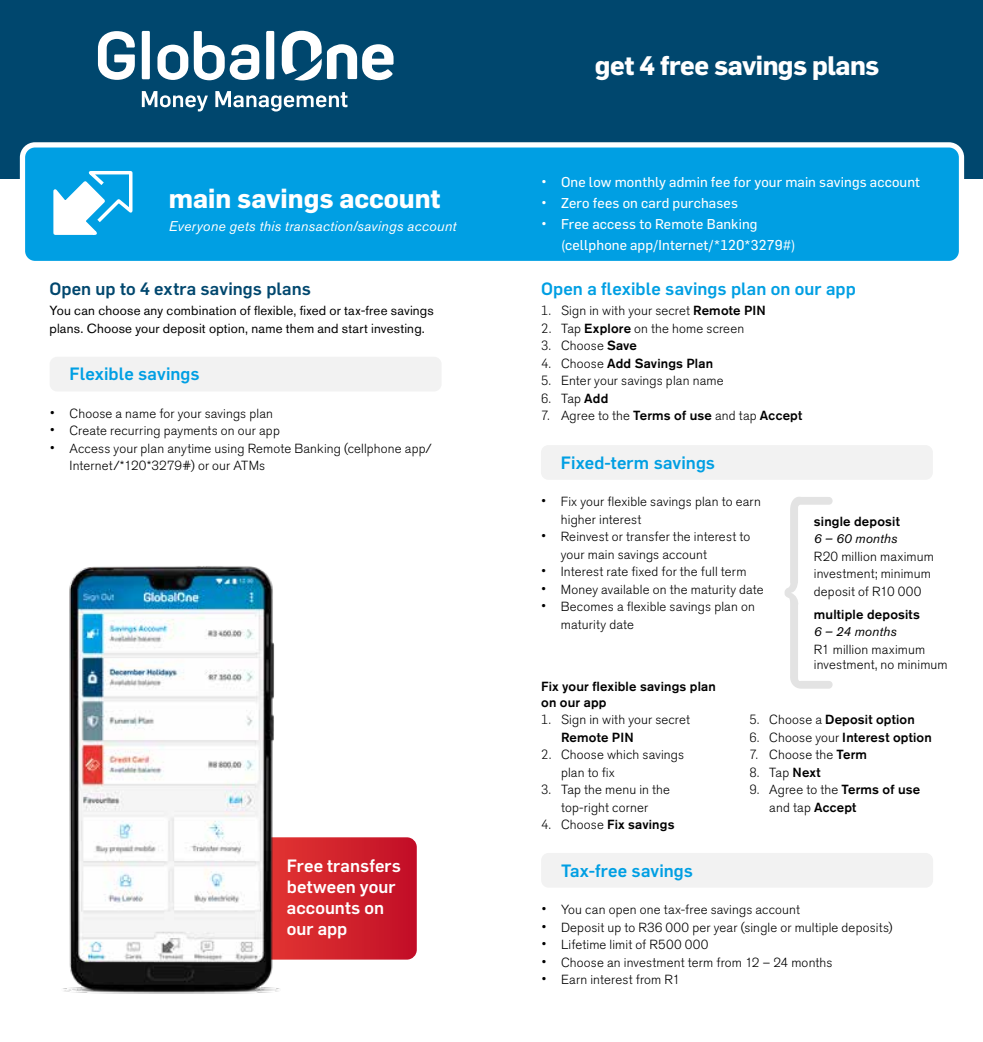
<style>
.page{position:relative;width:983px;height:1042px;background:#fff}
.page>*{position:absolute;margin:0;border:0;box-sizing:border-box;transform-origin:0 0}
.t1{font:700 26.25px "Flama";letter-spacing:-.015em;color:#fff}
.t2{font:500 17.5px "Flama";letter-spacing:.005em;color:#009fe3}
.t3{font:500 17.5px/21px "Flama";letter-spacing:.005em;color:#fff}
.t4{font:500 17.5px "Flama";letter-spacing:.005em;color:#00476e}
.t5{font:14px/21px "Flama Basic";letter-spacing:.01em;color:#fff}
.t6{font:italic 14px "Akzidenz Grotesk BE";letter-spacing:.015em;color:#fff}
.t7{font:300 13.12px/17.5px "Akzidenz Grotesk BE";letter-spacing:.01em;color:#000}
.t8{font:500 13.12px/15.8px "Akzidenz Grotesk BE";letter-spacing:.015em;color:#000}
.t9{font:13.12px/17.5px "Akzidenz Grotesk BE";letter-spacing:.015em;color:#000}
.t10{font:italic 13.12px "Akzidenz Grotesk BE";letter-spacing:.01em;color:#000}
.s1{font-family:"Flama Basic";font-weight:400;font-size:14.88px}
.s2{font-size:14.88px}
.s3{font-family:"Flama"}
.s4{font-weight:500}
.s5{font-family:"Flama";font-weight:300}
.s6{font-weight:300}
</style>
<div class="page">
<div style="left:0;top:0;width:982px;height:178px;background:#00476e"></div>
<svg style="left:98px;top:31px;width:295px;height:80px"></svg>
<svg style="left:299px;top:837px;width:117px;height:122px;background:#ce1f2b"></svg>
<div style="left:50px;top:357px;width:391px;height:34px;background:#f2f2f2;border-radius:7px"></div>
<div style="left:22px;top:145px;width:939px;height:118px;background:#009fe3;border-radius:13px"></div>
<div style="left:20px;top:142px;width:943px;height:124px;border:5px solid #fff;border-radius:13px"></div>
<svg style="left:784px;top:497px;width:48px;height:192px"></svg>
<svg style="left:53px;top:171px;width:80px;height:64px"></svg>
<div style="left:541px;top:445px;width:391px;height:35px;background:#f2f2f2;border-radius:7px"></div>
<div style="left:541px;top:853px;width:391px;height:34px;background:#f2f2f2;border-radius:7px"></div>
<img style="left:63px;top:566px;width:236px;height:428px">
<h1 class="t1" style="left:169px;top:180px;width:273px">main savings account</h1>
<p class="t6" style="left:169px;top:218px;width:289px">Everyone gets this transaction/savings account</p>
<h2 class="t4" style="left:49px;top:276px;width:263px">Open up to 4 extra savings plans</h2>
<p class="t9" style="left:49px;top:302px;width:386px">You can choose any combination of flexible, fixed or tax-free savings plans. Choose your deposit option, name them and start investing.</p>
<h2 class="t2" style="left:69px;top:361px;width:132px">Flexible savings</h2>
<p class="t7" style="left:50px;top:405px;width:225px"><span class="s1">•</span> Choose a name for your savings plan</p>
<p class="t7" style="left:50px;top:422px;width:232px"><span class="s1">•</span> Create recurring payments on our app</p>
<p class="t7" style="left:69px;top:440px;width:364px;text-indent:-20px"><span class="s1">•</span> Access your plan anytime using Remote Banking (cellphone app/<br>Internet/*120*3279#) or our ATMs</p>
<h2 class="t3" style="left:287px;top:853px;width:115px">Free transfers between your accounts on our app</h2>
<h1 class="t1" style="left:594px;top:46px;width:286px">get 4 free savings plans</h1>
<p class="t5" style="left:541px;top:170px;width:380px"><span class="s2">•</span> One low monthly admin fee for your main savings account</p>
<p class="t5" style="left:541px;top:191px;width:198px"><span class="s2">•</span> Zero fees on card purchases</p>
<p class="t5" style="left:561px;top:212px;width:236px;text-indent:-20px"><span class="s2">•</span> Free access to Remote Banking (cellphone app/Internet/*120*3279#)</p>
<h2 class="t2" style="left:541px;top:276px;width:316px">Open a flexible savings plan on our app</h2>
<p class="t7" style="left:541px;top:302px;width:226px"><span class="s3">1.</span> Sign in with your secret <span class="s4">Remote PIN</span></p>
<p class="t7" style="left:541px;top:320px;width:204px"><span class="s3">2.</span> Tap <span class="s4">Explore</span> on the home screen</p>
<p class="t7" style="left:541px;top:337px;width:97px"><span class="s3">3.</span> Choose <span class="s4">Save</span></p>
<p class="t8" style="left:541px;top:355px;width:173px"><span class="s5">4.</span> <span class="s6">Choose</span> Add Savings Plan</p>
<p class="t7" style="left:541px;top:372px;width:184px"><span class="s3">5.</span> Enter your savings plan name</p>
<p class="t7" style="left:541px;top:390px;width:69px"><span class="s3">6.</span> Tap <span class="s4">Add</span></p>
<p class="t7" style="left:541px;top:407px;width:262px"><span class="s3">7.</span> Agree to the <span class="s4">Terms of use</span> and tap <span class="s4">Accept</span></p>
<h2 class="t2" style="left:560px;top:450px;width:156px">Fixed-term savings</h2>
<p class="t7" style="left:560px;top:493px;width:201px;text-indent:-20px"><span class="s1">•</span> Fix your flexible savings plan to earn higher interest</p>
<p class="t7" style="left:560px;top:528px;width:191px;text-indent:-20px"><span class="s1">•</span> Reinvest or transfer the interest to your main savings account</p>
<p class="t7" style="left:541px;top:563px;width:207px"><span class="s1">•</span> Interest rate fixed for the full term</p>
<p class="t7" style="left:541px;top:581px;width:224px"><span class="s1">•</span> Money available on the maturity date</p>
<p class="t7" style="left:560px;top:598px;width:195px;text-indent:-20px"><span class="s1">•</span> Becomes a flexible savings plan on maturity date</p>
<p class="t8" style="left:813px;top:513px;width:87px">single deposit</p>
<p class="t10" style="left:813px;top:531px;width:85px">6 – 60 months</p>
<p class="t7" style="left:813px;top:548px;width:121px">R20 million maximum investment; minimum deposit of R10 000</p>
<p class="t8" style="left:813px;top:606px;width:107px">multiple deposits</p>
<p class="t10" style="left:813px;top:624px;width:84px">6 – 24 months</p>
<p class="t7" style="left:813px;top:641px;width:135px;line-height:15.8px">R1 million maximum investment, no minimum</p>
<p class="t8" style="left:541px;top:678px;width:176px">Fix your flexible savings plan on our app</p>
<p class="t7" style="left:561px;top:711px;width:130px;text-indent:-20px"><span class="s3">1.</span> Sign in with your secret<br><span class="s4">Remote PIN</span></p>
<p class="t7" style="left:561px;top:746px;width:125px;text-indent:-20px"><span class="s3">2.</span> Choose which savings plan to fix</p>
<p class="t7" style="left:541px;top:781px;width:130px;text-align:center"><span class="s3">3.</span> Tap the menu in the top-right corner</p>
<p class="t8" style="left:541px;top:816px;width:135px"><span class="s5">4.</span> <span class="s6">Choose</span> Fix savings</p>
<p class="t8" style="left:749px;top:711px;width:167px"><span class="s5">5.</span> <span class="s6">Choose a</span> Deposit option</p>
<p class="t8" style="left:749px;top:729px;width:184px"><span class="s5">6.</span> <span class="s6">Choose your</span> Interest option</p>
<p class="t7" style="left:749px;top:746px;width:119px"><span class="s3">7.</span> Choose the <span class="s4">Term</span></p>
<p class="t8" style="left:749px;top:764px;width:73px"><span class="s5">8.</span> <span class="s6">Tap</span> Next</p>
<p class="t7" style="left:769px;top:781px;width:152px;text-indent:-20px"><span class="s3">9.</span> Agree to the <span class="s4">Terms of use </span>and tap <span class="s4">Accept</span></p>
<h2 class="t2" style="left:561px;top:858px;width:133px">Tax-free savings</h2>
<p class="t7" style="left:541px;top:901px;width:260px"><span class="s1">•</span> You can open one tax-free savings account</p>
<p class="t7" style="left:541px;top:918px;width:353px"><span class="s1">•</span> Deposit up to R36 000 per year (single or multiple deposits)</p>
<p class="t7" style="left:541px;top:936px;width:169px"><span class="s1">•</span> Lifetime limit of R500 000</p>
<p class="t7" style="left:541px;top:953px;width:293px"><span class="s1">•</span> Choose an investment term from 12 – 24 months</p>
<p class="t7" style="left:541px;top:971px;width:141px"><span class="s1">•</span> Earn interest from R1</p>
</div>
